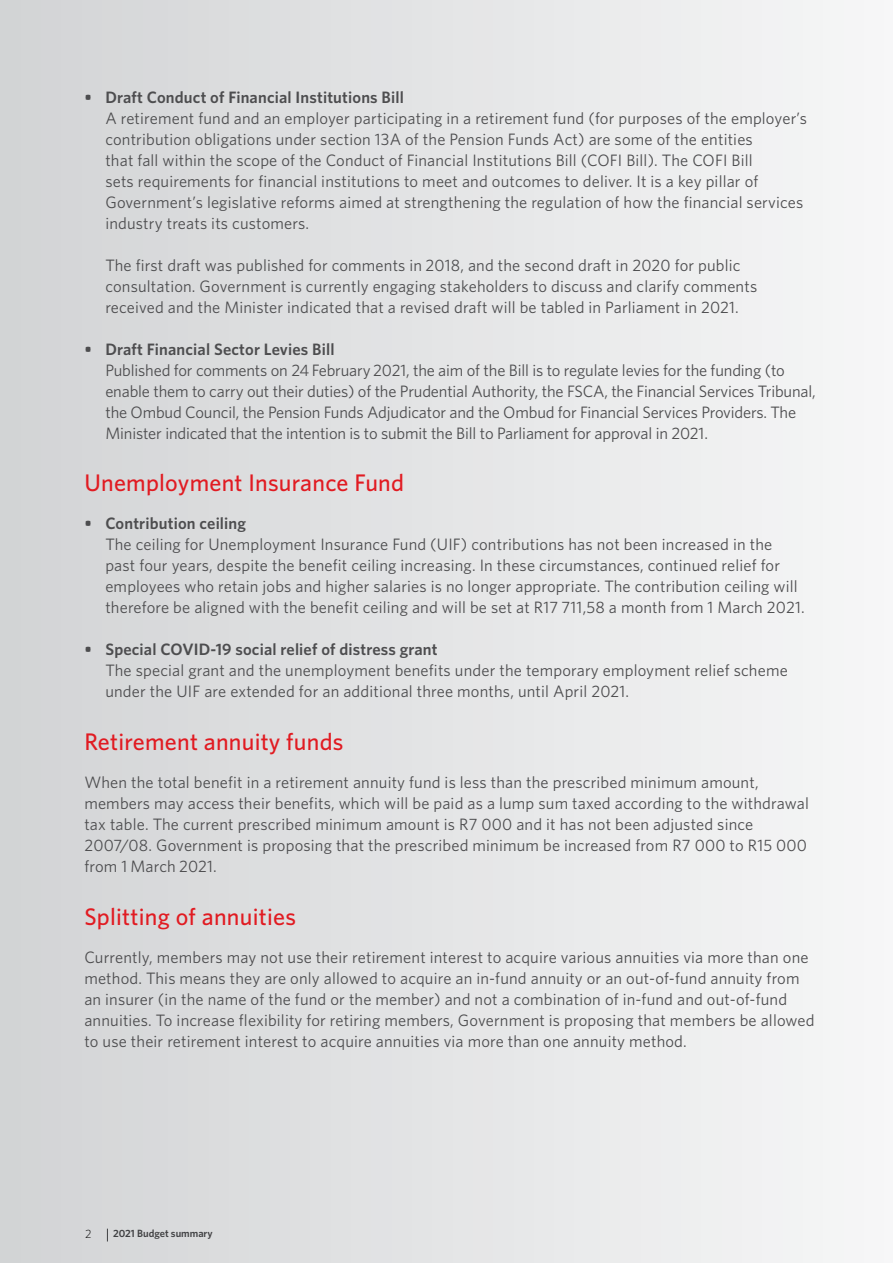
<style>
.page{position:relative;width:893px;height:1263px;background:#fff}
.page>*{position:absolute;margin:0;border:0;box-sizing:border-box;transform-origin:0 0}
.t1{font:500 24px "Whitney";letter-spacing:.01em;color:#e11b22}
.t2{font:16.5px/21px "Whitney";letter-spacing:.01em;color:#4d4d4f}
.t3{font:16.5px/21px "Whitney";letter-spacing:-.01em;color:#4d4d4f}
.t4{font:600 16.5px "Whitney";letter-spacing:.01em;color:#4d4d4f}
.t5{font:300 12px "Whitney";color:#000}
.t6{font:600 10.5px "Whitney";color:#4d4d4f}
</style>
<div class="page">
<div style="left:0;top:0;width:893px;height:1263px;background:linear-gradient(to right,#d2d3d5,#f7f7f7)"></div>
<p class="t4" style="left:84px;top:86px;width:321px">• Draft Conduct of Financial Institutions Bill</p>
<p class="t2" style="left:105px;top:107px;width:703px">A retirement fund and an employer participating in a retirement fund (for purposes of the employer’s contribution obligations under section 13A of the Pension Funds Act) are some of the entities<br>that fall within the scope of the Conduct of Financial Institutions Bill (COFI Bill). The COFI Bill<br>sets requirements for financial institutions to meet and outcomes to deliver. It is a key pillar of Government’s legislative reforms aimed at strengthening the regulation of how the financial services industry treats its customers.</p>
<p class="t2" style="left:105px;top:254px;width:653px">The first draft was published for comments in 2018, and the second draft in 2020 for public consultation. Government is currently engaging stakeholders to discuss and clarify comments received and the Minister indicated that a revised draft will be tabled in Parliament in 2021.</p>
<p class="t4" style="left:84px;top:338px;width:252px">• Draft Financial Sector Levies Bill</p>
<p class="t3" style="left:105px;top:359px;width:712px">Published for comments on 24 February 2021, the aim of the Bill is to regulate levies for the funding (to enable them to carry out their duties) of the Prudential Authority, the FSCA, the Financial Services Tribunal, the Ombud Council, the Pension Funds Adjudicator and the Ombud for Financial Services Providers. The Minister indicated that the intention is to submit the Bill to Parliament for approval in 2021.</p>
<h1 class="t1" style="left:84px;top:467px;width:321px">Unemployment Insurance Fund</h1>
<p class="t4" style="left:84px;top:513px;width:163px">• Contribution ceiling</p>
<p class="t2" style="left:105px;top:534px;width:701px">The ceiling for Unemployment Insurance Fund (UIF) contributions has not been increased in the past four years, despite the benefit ceiling increasing. In these circumstances, continued relief for employees who retain jobs and higher salaries is no longer appropriate. The contribution ceiling will therefore be aligned with the benefit ceiling and will be set at R17 711,58 a month from 1 March 2021.</p>
<p class="t4" style="left:84px;top:639px;width:355px">• Special COVID-19 social relief of distress grant</p>
<p class="t2" style="left:105px;top:660px;width:684px">The special grant and the unemployment benefits under the temporary employment relief scheme under the UIF are extended for an additional three months, until April 2021.</p>
<h1 class="t1" style="left:84px;top:726px;width:261px">Retirement annuity funds</h1>
<p class="t2" style="left:84px;top:772px;width:726px">When the total benefit in a retirement annuity fund is less than the prescribed minimum amount, members may access their benefits, which will be paid as a lump sum taxed according to the withdrawal tax table. The current prescribed minimum amount is R7 000 and it has not been adjusted since 2007/08. Government is proposing that the prescribed minimum be increased from R7 000 to R15 000 from 1 March 2021.</p>
<h1 class="t1" style="left:84px;top:901px;width:213px">Splitting of annuities</h1>
<p class="t2" style="left:84px;top:947px;width:732px">Currently, members may not use their retirement interest to acquire various annuities via more than one method. This means they are only allowed to acquire an in-fund annuity or an out-of-fund annuity from an insurer (in the name of the fund or the member) and not a combination of in-fund and out-of-fund annuities. To increase flexibility for retiring members, Government is proposing that members be allowed to use their retirement interest to acquire annuities via more than one annuity method.</p>
<p class="t5" style="left:85px;top:1226px;width:8px">2</p>
<p class="t6" style="left:113px;top:1226px;width:101px">2021 Budget summary</p>
</div>
